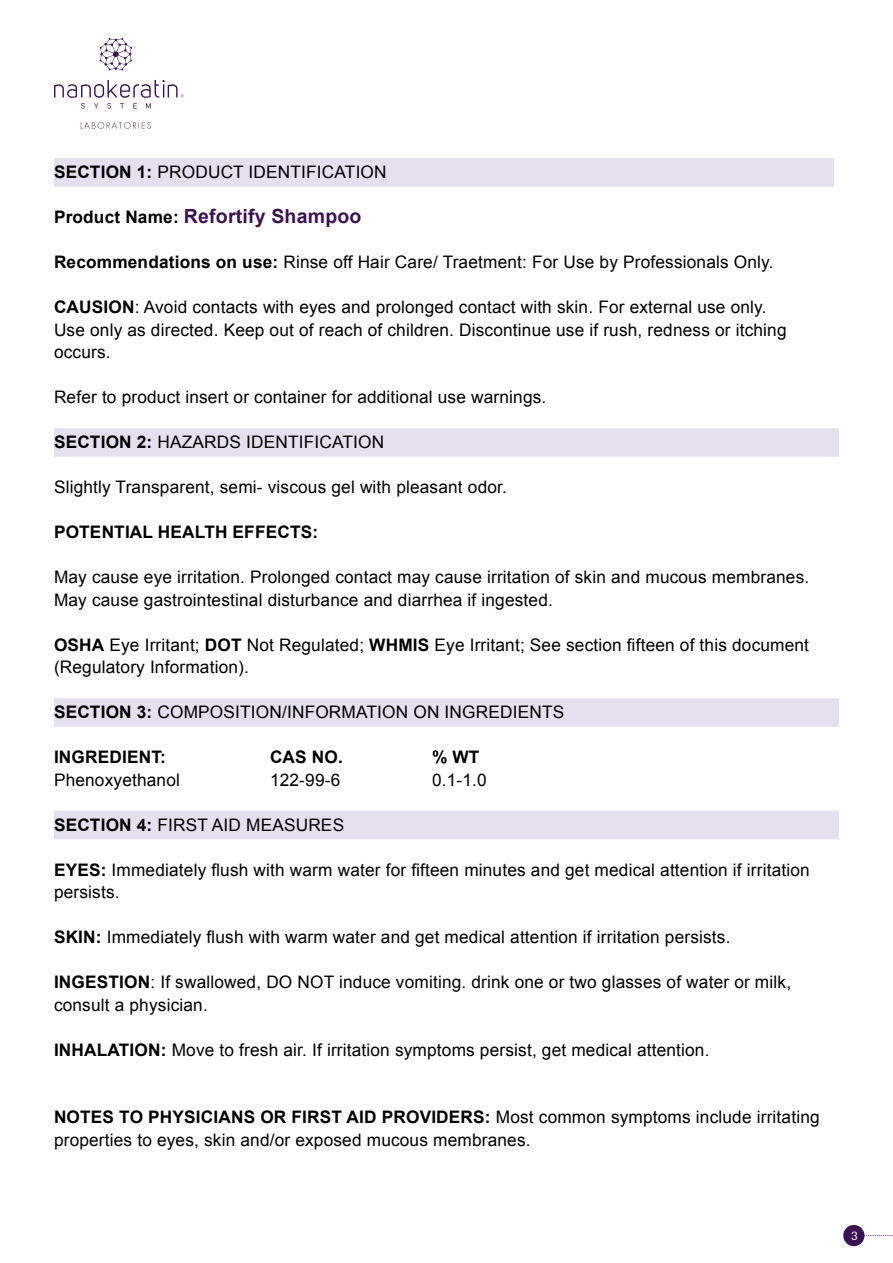
<style>
.page{position:relative;width:893px;height:1263px;background:#fff}
.page>*{position:absolute;margin:0;border:0;box-sizing:border-box;transform-origin:0 0}
.t1{font:700 19.5px "Arial";letter-spacing:.01em;color:#3c1252}
.t2{font:17.25px/22.5px "Arial";letter-spacing:.01em;color:#000}
.t3{font:700 17.25px "Arial";letter-spacing:.01em;color:#000}
.t4{font:11.7px "Futura BT";color:#fff}
.s1{font-weight:700}
</style>
<div class="page">
<div style="left:843px;top:1225px;width:21px;height:21px;background:#3c1252;border-radius:50%"></div>
<svg style="left:864px;top:1235px;width:29px;height:1px"></svg>
<svg style="left:99px;top:38px;width:33px;height:33px"></svg>
<svg style="left:54px;top:80px;width:130px;height:29px"></svg>
<svg style="left:81px;top:122px;width:70px;height:7px"></svg>
<div style="left:54px;top:158px;width:780px;height:29px;background:#e4e0f0"></div>
<div style="left:54px;top:428px;width:785px;height:29px;background:#e4e0f0"></div>
<div style="left:54px;top:698px;width:785px;height:29px;background:#e4e0f0"></div>
<div style="left:54px;top:811px;width:785px;height:28px;background:#e4e0f0"></div>
<p class="t2" style="left:54px;top:161px;width:334px"><span class="s1">SECTION 1:</span> PRODUCT IDENTIFICATION</p>
<p class="t1" style="left:184px;top:204px;width:179px">Refortify Shampoo</p>
<p class="t3" style="left:54px;top:206px;width:126px">Product Name:</p>
<p class="t2" style="left:54px;top:251px;width:721px"><span class="s1">Recommendations on use:</span> Rinse off Hair Care/ Traetment: For Use by Professionals Only.</p>
<p class="t2" style="left:54px;top:296px;width:734px"><span class="s1">CAUSION</span>: Avoid contacts with eyes and prolonged contact with skin. For external use only.<br>Use only as directed. Keep out of reach of children. Discontinue use if rush, redness or itching occurs.</p>
<p class="t2" style="left:54px;top:386px;width:494px">Refer to product insert or container for additional use warnings.</p>
<p class="t2" style="left:54px;top:431px;width:332px"><span class="s1">SECTION 2:</span> HAZARDS IDENTIFICATION</p>
<p class="t2" style="left:54px;top:476px;width:454px">Slightly Transparent, semi- viscous gel with pleasant odor.</p>
<p class="t3" style="left:54px;top:521px;width:266px">POTENTIAL HEALTH EFFECTS:</p>
<p class="t2" style="left:54px;top:566px;width:757px">May cause eye irritation. Prolonged contact may cause irritation of skin and mucous membranes.<br>May cause gastrointestinal disturbance and diarrhea if ingested.</p>
<p class="t2" style="left:54px;top:634px;width:757px"><span class="s1">OSHA</span> Eye Irritant; <span class="s1">DOT</span> Not Regulated; <span class="s1">WHMIS</span> Eye Irritant; See section fifteen of this document (Regulatory Information .(</p>
<p class="t2" style="left:54px;top:701px;width:512px"><span class="s1">SECTION 3:</span> COMPOSITION/INFORMATION ON INGREDIENTS</p>
<p class="t3" style="left:432px;top:746px;width:49px">% WT</p>
<p class="t3" style="left:54px;top:746px;width:113px">INGREDIENT:</p>
<p class="t3" style="left:270px;top:746px;width:74px">CAS NO.</p>
<p class="t2" style="left:270px;top:769px;width:72px">122-99-6</p>
<p class="t2" style="left:432px;top:769px;width:56px">0.1-1.0</p>
<p class="t2" style="left:54px;top:769px;width:127px">Phenoxyethanol</p>
<p class="t2" style="left:54px;top:814px;width:292px"><span class="s1">SECTION 4:</span> FIRST AID MEASURES</p>
<p class="t2" style="left:54px;top:859px;width:757px"><span class="s1">EYES:</span> Immediately flush with warm water for fifteen minutes and get medical attention if irritation persists.</p>
<p class="t2" style="left:54px;top:926px;width:678px"><span class="s1">SKIN:</span> Immediately flush with warm water and get medical attention if irritation persists.</p>
<p class="t2" style="left:54px;top:971px;width:739px"><span class="s1">INGESTION</span> If: swallowed, DO NOT induce vomiting. drink one or two glasses of water or milk, consult a physician.</p>
<p class="t2" style="left:54px;top:1039px;width:657px"><span class="s1">INHALATION:</span> Move to fresh air If. irritation symptoms persist, get medical attention.</p>
<p class="t2" style="left:54px;top:1106px;width:767px"><span class="s1">NOTES TO PHYSICIANS OR FIRST AID PROVIDERS:</span> Most common symptoms include irritating properties to eyes, skin and/or exposed mucous membranes.</p>
<p class="t4" style="left:851px;top:1228px;width:8px">3</p>
</div>
